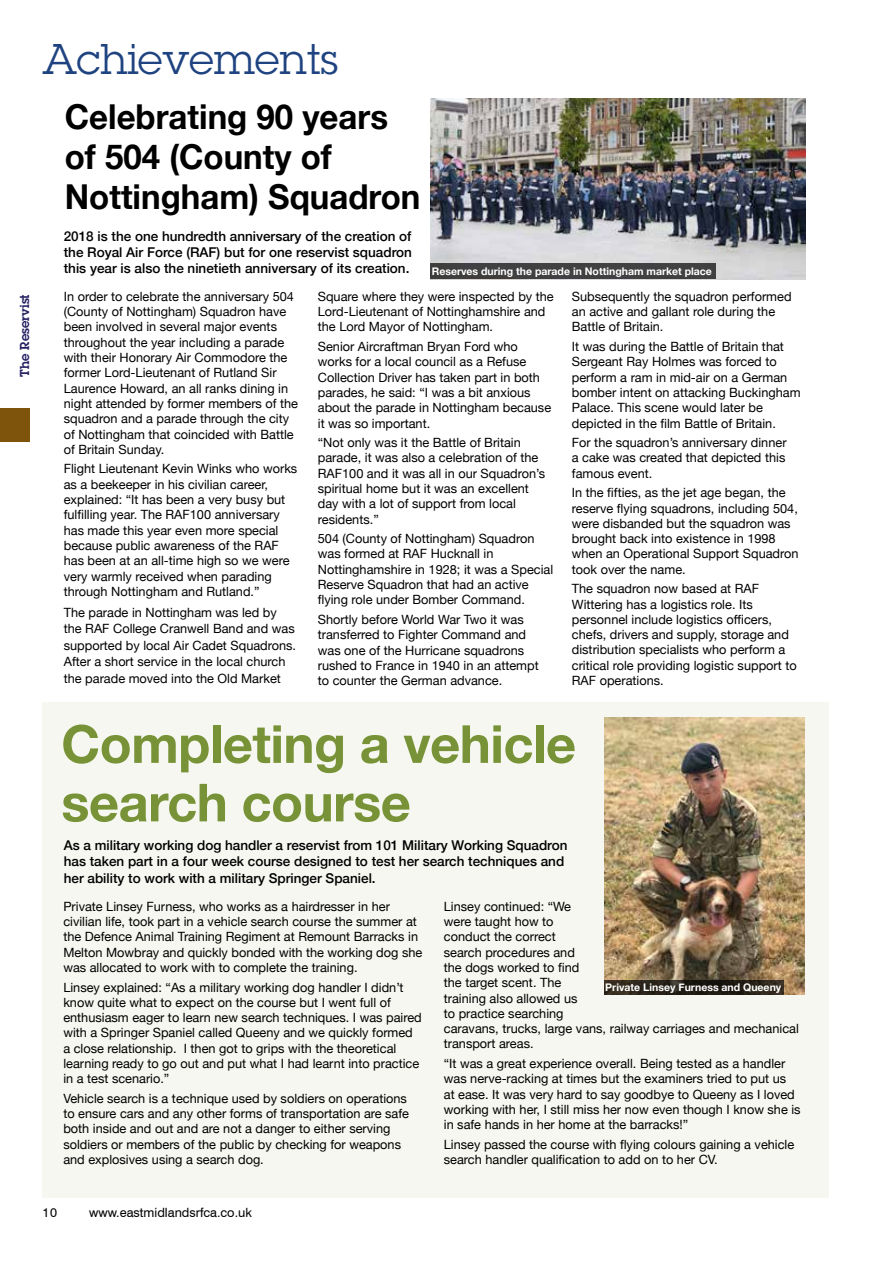
<style>
.page{position:relative;width:893px;height:1263px;background:#fff}
.page>*{position:absolute;margin:0;border:0;box-sizing:border-box;transform-origin:0 0}
.t1{font:700 52.5px/58.5px "Helvetica Neue";letter-spacing:-.01em;color:#789337}
.t2{font:42px "Lubalin Graph";color:#1e4380}
.t3{font:700 34.35px/40.2px "Helvetica Neue";color:#000;scale:.96 1}
.t4{font:500 13.5px/16.2px "Helvetica Neue";color:#000;text-align:justify}
.t5{font:12.75px/15.3px "Helvetica Neue";color:#000}
.t6{font:12.75px "Swiss 721 BT";color:#000}
.t7{font:600 12.75px "Lubalin Graph";color:#241f61}
.t8{font:700 10.5px "Helvetica Neue";color:#fff}
</style>
<div class="page">
<div style="left:0;top:408px;width:30px;height:33px;background:#7e530c"></div>
<div style="left:43px;top:703px;width:786px;height:495px;background:#f5f7f0"></div>
<img style="left:431px;top:98px;width:375px;height:181px">
<img style="left:604px;top:718px;width:200px;height:277px">
<div style="left:430px;top:264px;width:285px;height:15px;background:#414141"></div>
<svg style="left:604px;top:981px;width:180px;height:14px;background:#282118"></svg>
<h2 class="t2" style="left:43px;top:33px;width:297px">Achievements</h2>
<h3 class="t3" style="left:65px;top:97px;width:372px">Celebrating 90 years of 504 (County of<br>Nottingham) Squadron</h3>
<p class="t4" style="left:64px;top:227px;width:350px">2018 is the one hundredth anniversary of the creation of the Royal Air Force (RAF) but for one reservist squadron this year is also the ninetieth anniversary of its creation.</p>
<p class="t8" style="left:432px;top:263px;width:282px">Reserves during the parade in Nottingham market place</p>
<p class="t7" style="left:16px;top:377px;width:84px;rotate:-90deg">The Reservist</p>
<p class="t5" style="left:64px;top:289px;width:236px">In order to celebrate the anniversary 504 (County of Nottingham) Squadron have been involved in several major events throughout the year including a parade with their Honorary Air Commodore the former Lord-Lieutenant of Rutland Sir Laurence Howard, an all ranks dining in night attended by former members of the squadron and a parade through the city of Nottingham that coincided with Battle of Britain Sunday.</p>
<p class="t5" style="left:64px;top:462px;width:235px">Flight Lieutenant Kevin Winks who works as a beekeeper in his civilian career, explained: “It has been a very busy but fulfilling year. The RAF100 anniversary has made this year even more special because public awareness of the RAF has been at an all-time high so we were very warmly received when parading through Nottingham and Rutland.”</p>
<p class="t5" style="left:64px;top:604px;width:234px;line-height:16.5px">The parade in Nottingham was led by the RAF College Cranwell Band and was supported by local Air Cadet Squadrons.<br>After a short service in the local church the parade moved into the Old Market</p>
<p class="t5" style="left:318px;top:289px;width:237px">Square where they were inspected by the<br>Lord-Lieutenant of Nottinghamshire and the Lord Mayor of Nottingham.</p>
<p class="t5" style="left:318px;top:340px;width:235px">Senior Aircraftman Bryan Ford who works for a local council as a Refuse Collection Driver has taken part in both parades, he said: “I was a bit anxious about the parade in Nottingham because it was so important.</p>
<p class="t5" style="left:318px;top:436px;width:229px">“Not only was it the Battle of Britain parade, it was also a celebration of the RAF100 and it was all in our Squadron’s spiritual home but it was an excellent day with a lot of support from local residents.”</p>
<p class="t5" style="left:318px;top:532px;width:237px">504 (County of Nottingham) Squadron was formed at RAF Hucknall in Nottinghamshire in 1928; it was a Special Reserve Squadron that had an active flying role under Bomber Command.</p>
<p class="t5" style="left:318px;top:612px;width:222px">Shortly before World War Two it was transferred to Fighter Command and was one of the Hurricane squadrons rushed to France in 1940 in an attempt to counter the German advance.</p>
<p class="t5" style="left:572px;top:289px;width:221px">Subsequently the squadron performed an active and gallant role during the<br>Battle of Britain.</p>
<p class="t5" style="left:572px;top:340px;width:230px">It was during the Battle of Britain that Sergeant Ray Holmes was forced to perform a ram in mid-air on a German bomber intent on attacking Buckingham Palace. This scene would later be depicted in the film Battle of Britain.</p>
<p class="t5" style="left:572px;top:436px;width:216px;text-align:justify">For the squadron’s anniversary dinner a cake was created that depicted this famous event.</p>
<p class="t5" style="left:572px;top:486px;width:228px">In the fifties, as the jet age began, the reserve flying squadrons, including 504, were disbanded but the squadron was brought back into existence in 1998 when an Operational Support Squadron took over the name.</p>
<p class="t5" style="left:572px;top:582px;width:226px">The squadron now based at RAF Wittering has a logistics role. Its personnel include logistics officers, chefs, drivers and supply, storage and distribution specialists who perform a critical role providing logistic support to RAF operations.</p>
<h1 class="t1" style="left:61px;top:716px;width:516px">Completing a vehicle search course</h1>
<p class="t4" style="left:64px;top:836px;width:505px;text-align:left">As a military working dog handler a reservist from 101 Military Working Squadron has taken part in a four week course designed to test her search techniques and her ability to work with a military Springer Spaniel.</p>
<p class="t5" style="left:63px;top:899px;width:360px">Private Linsey Furness, who works as a hairdresser in her civilian life, took part in a vehicle search course the summer at the Defence Animal Training Regiment at Remount Barracks in Melton Mowbray and quickly bonded with the working dog she was allocated to work with to complete the training.</p>
<p class="t5" style="left:63px;top:980px;width:360px">Linsey explained: “As a military working dog handler I didn’t know quite what to expect on the course but I went full of enthusiasm eager to learn new search techniques. I was paired with a Springer Spaniel called Queeny and we quickly formed a close relationship. I then got to grips with the theoretical learning ready to go out and put what I had learnt into practice in a test scenario.”</p>
<p class="t5" style="left:63px;top:1091px;width:347px">Vehicle search is a technique used by soldiers on operations to ensure cars and any other forms of transportation are safe both inside and out and are not a danger to either serving soldiers or members of the public by checking for weapons and explosives using a search dog.</p>
<p class="t6" style="left:43px;top:1205px;width:16px">10</p>
<p class="t6" style="left:89px;top:1205px;width:164px">www.eastmidlandsrfca.co.uk</p>
<p class="t5" style="left:444px;top:899px;width:357px">Linsey continued: “We<br>were taught how to<br>conduct the correct<br>search procedures and<br>the dogs worked to find<br>the target scent. The<br>training also allowed us<br>to practice searching<br>caravans, trucks, large vans, railway carriages and mechanical transport areas.</p>
<p class="t5" style="left:444px;top:1056px;width:358px">“It was a great experience overall. Being tested as a handler was nerve-racking at times but the examiners tried to put us<br>at ease. It was very hard to say goodbye to Queeny as I loved working with her, I still miss her now even though I know she is in safe hands in her home at the barracks!”</p>
<p class="t5" style="left:444px;top:1137px;width:352px">Linsey passed the course with flying colours gaining a vehicle search handler qualification to add on to her CV.</p>
<p class="t8" style="left:605px;top:979px;width:178px">Private Linsey Furness and Queeny</p>
</div>
